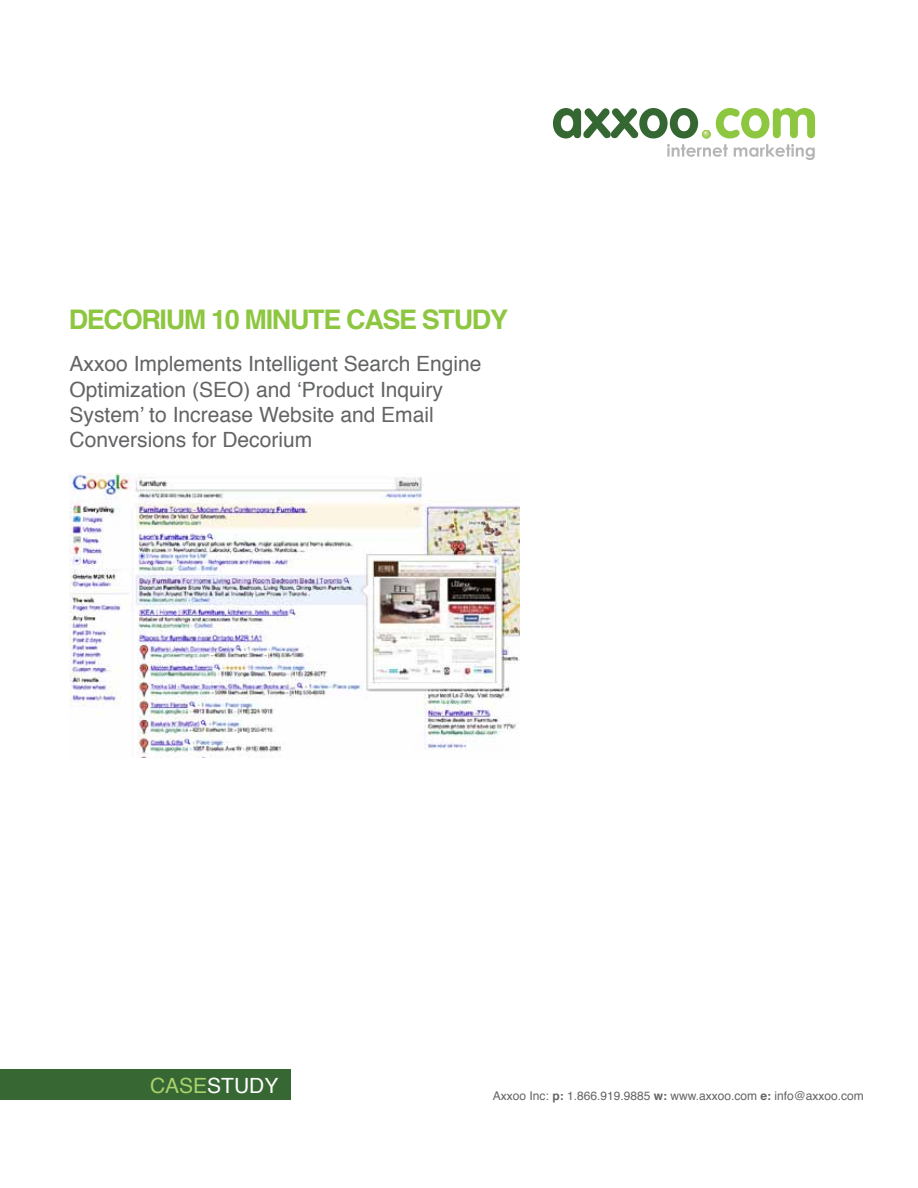
<style>
.page{position:relative;width:918px;height:1188px;background:#fff}
.page>*{position:absolute;margin:0;border:0;box-sizing:border-box;transform-origin:0 0}
.t1{font:700 27px "Helvetica";letter-spacing:-.05em;color:#8dc63f}
.t2{font:21px/25.2px "Helvetica";color:#636466}
.t3{font:21px "Helvetica";color:#fff}
.t4{font:12px "Helvetica";color:#636466}
.s1{color:#a9d26d}
.s2{font-weight:700}
</style>
<div class="page">
<svg style="left:716px;top:108px;width:99px;height:30px"></svg>
<div style="left:702px;top:130px;width:9px;height:9px;background:#d1e7b3;border-radius:50%"></div>
<div style="left:702px;top:130px;width:9px;height:8px;background:#94c847;border-radius:50%"></div>
<div style="left:703px;top:130px;width:7px;height:8px;background:#9bcb51;border-radius:50%"></div>
<div style="left:703px;top:130px;width:7px;height:7px;background:#a0ce57;border-radius:50%"></div>
<svg style="left:553px;top:108px;width:156px;height:30px"></svg>
<svg style="left:667px;top:144px;width:61px;height:13px"></svg>
<svg style="left:734px;top:144px;width:81px;height:16px"></svg>
<div style="left:0;top:1069px;width:291px;height:31px;background:#376732"></div>
<img style="left:70px;top:474px;width:450px;height:283px">
<p class="t1" style="left:69px;top:298px;width:441px">DECORIUM 10 MINUTE CASE STUDY</p>
<p class="t2" style="left:70px;top:352px;width:414px">Axxoo Implements Intelligent Search Engine Optimization (SEO) and ‘Product Inquiry System’ to Increase Website and Email Conversions for Decorium</p>
<p class="t3" style="left:150px;top:1069px;width:130px"><span class="s1">CASE</span>STUDY</p>
<p class="t4" style="left:493px;top:1087px;width:373px">Axxoo Inc: <span class="s2">P:</span> 1.866.919.9885 <span class="s2">W:</span> www.axxoo.com <span class="s2">E:</span> info@axxoo.com</p>
</div>
